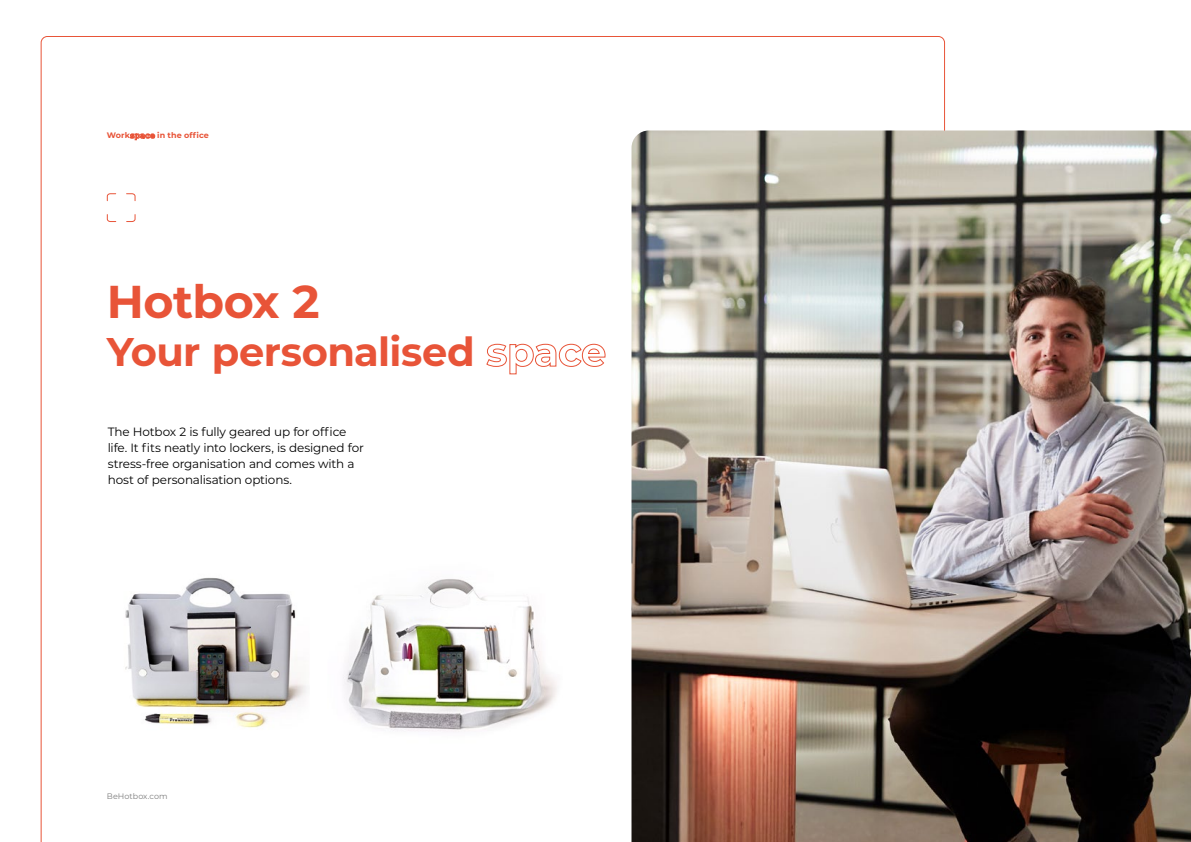
<style>
.page{position:relative;width:1191px;height:842px;background:#fff}
.page>*{position:absolute;margin:0;border:0;box-sizing:border-box;transform-origin:0 0}
.t1{font:700 46px "Montserrat";letter-spacing:-.01em;color:#e85438}
.t2{font:700 40px "Montserrat";letter-spacing:-.015em;color:#e85438}
.t3{font:12px/16px "Montserrat";letter-spacing:-.01em;color:#000}
.t4{font:700 8px "Montserrat";letter-spacing:.01em;color:#e85438}
.t5{font:8px "Montserrat";letter-spacing:.005em;color:#7c7c7c}
.s1{color:#fff}
</style>
<div class="page">
<img style="left:125px;top:577px;width:182px;height:151px">
<img style="left:343px;top:579px;width:214px;height:153px">
<svg style="left:106px;top:193px;width:30px;height:9px"></svg>
<svg style="left:106px;top:214px;width:30px;height:8px"></svg>
<img style="left:631px;top:130px;width:560px;height:712px">
<p class="t4" style="left:107px;top:130px;width:104px">Workspace in the office</p>
<h1 class="t1" style="left:107px;top:269px;width:214px">Hotbox 2</h1>
<h2 class="t2" style="left:107px;top:323px;width:501px">Your personalised <span class="s1">space</span></h2>
<p class="t3" style="left:108px;top:424px;width:258px">The Hotbox 2 is fully geared up for office life. It fits neatly into lockers, is designed for stress-free organisation and comes with a host of personalisation options.</p>
<p class="t5" style="left:107px;top:790px;width:62px">BeHotbox.com</p>
</div>
